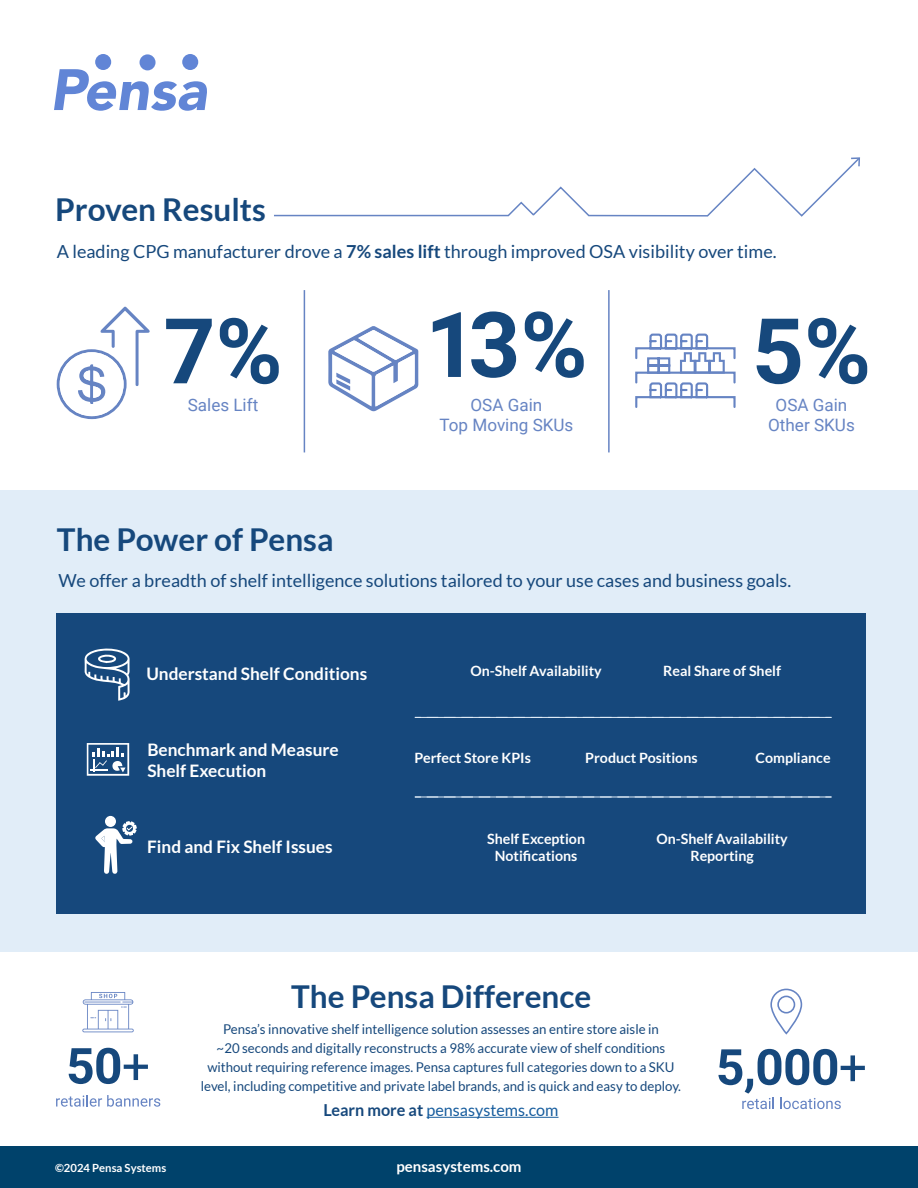
<style>
.page{position:relative;width:918px;height:1188px;background:#fff}
.page>*{position:absolute;margin:0;border:0;box-sizing:border-box;transform-origin:0 0}
.t1{font:700 90.9px "Roboto";color:#16487c}
.t2{font:700 31.5px "Lato";color:#16487c}
.t3{font:18px "Lato";color:#16487c}
.t4{font:700 17.25px/21.3px "Lato";color:#fff}
.t5{font:17.1px/20px "Roboto";color:#6684c3;text-align:center}
.t6{font:16.5px "Lato";color:#175d9e}
.t7{font:700 15px "Lato";color:#fff}
.t8{font:700 14.25px/17.1px "Lato";color:#fff;text-align:center}
.t9{font:13.5px/18.8px "Lato";color:#16487c;text-align:center}
.t10{font:700 11.25px "Lato";color:#fff}
.s1{font-weight:700}
.s2{font-weight:700;color:#16487c}
</style>
<div class="page">
<div style="left:0;top:1146px;width:918px;height:42px;background:#00426b"></div>
<svg style="left:54px;top:69px;width:153px;height:42px"></svg>
<div style="left:95px;top:54px;width:16px;height:16px;background:#6185d6;border-radius:50%"></div>
<div style="left:140px;top:54px;width:16px;height:16px;background:#6185d6;border-radius:50%"></div>
<div style="left:182px;top:54px;width:16px;height:16px;background:#6185d6;border-radius:50%"></div>
<div style="left:0;top:490px;width:918px;height:461px;background:#e1edf8"></div>
<hr style="left:427px;top:1117px;width:132px;height:1px;background:#175d9e">
<svg style="left:718px;top:1049px;width:147px;height:60px"></svg>
<svg style="left:770px;top:988px;width:33px;height:47px"></svg>
<svg style="left:69px;top:1048px;width:79px;height:36px"></svg>
<svg style="left:56px;top:1095px;width:104px;height:12px"></svg>
<svg style="left:82px;top:992px;width:52px;height:40px"></svg>
<svg style="left:57px;top:306px;width:93px;height:113px"></svg>
<hr style="left:304px;top:290px;width:1px;height:162px;background:#6684c3">
<hr style="left:608px;top:290px;width:2px;height:162px;background:#6684c3">
<svg style="left:635px;top:333px;width:101px;height:75px"></svg>
<svg style="left:328px;top:326px;width:90px;height:86px"></svg>
<svg style="left:274px;top:157px;width:586px;height:60px"></svg>
<div style="left:56px;top:613px;width:810px;height:300px;background:#16487c"></div>
<svg style="left:84px;top:648px;width:46px;height:53px"></svg>
<svg style="left:87px;top:743px;width:42px;height:33px"></svg>
<div style="left:105px;top:816px;width:11px;height:11px;background:#fff;border-radius:50%"></div>
<svg style="left:95px;top:821px;width:42px;height:53px"></svg>
<svg style="left:427px;top:717px;width:404px;height:1px"></svg>
<svg style="left:415px;top:796px;width:6px;height:2px"></svg>
<svg style="left:427px;top:796px;width:404px;height:2px"></svg>
<p class="t2" style="left:55px;top:192px;width:212px">Proven Results</p>
<p class="t3" style="left:57px;top:242px;width:721px">A leading CPG manufacturer drove a <span class="s1">7% sales lift</span> through improved OSA visibility over time.</p>
<p class="t1" style="left:163px;top:287px;width:121px">7%</p>
<p class="t5" style="left:188px;top:395px;width:72px">Sales Lift</p>
<p class="t2" style="left:57px;top:522px;width:278px">The Power of Pensa</p>
<p class="t1" style="left:425px;top:281px;width:164px">13%</p>
<p class="t5" style="left:471px;top:395px;width:73px">OSA Gain</p>
<p class="t5" style="left:439px;top:415px;width:135px">Top Moving SKUs</p>
<p class="t1" style="left:752px;top:287px;width:121px">5%</p>
<p class="t5" style="left:768px;top:395px;width:88px">OSA Gain<br>Other SKUs</p>
<p class="t3" style="left:58px;top:570px;width:734px">We offer a breadth of shelf intelligence solutions tailored to your use cases and business goals.</p>
<p class="t4" style="left:146px;top:662px;width:222px">Understand Shelf Conditions</p>
<p class="t8" style="left:663px;top:662px;width:119px">Real Share of Shelf</p>
<p class="t8" style="left:470px;top:662px;width:133px">On-Shelf Availability</p>
<p class="t4" style="left:147px;top:739px;width:193px">Benchmark and Measure<br>Shelf Execution</p>
<p class="t4" style="left:147px;top:836px;width:187px">Find and Fix Shelf Issues</p>
<p class="t8" style="left:415px;top:749px;width:118px">Perfect Store KPIs</p>
<p class="t8" style="left:585px;top:749px;width:114px">Product Positions</p>
<p class="t8" style="left:756px;top:749px;width:77px">Compliance</p>
<p class="t8" style="left:487px;top:830px;width:99px">Shelf Exception<br>Notifications</p>
<p class="t8" style="left:656px;top:830px;width:133px">On-Shelf Availability<br>Reporting</p>
<p class="t2" style="left:291px;top:979px;width:302px">The Pensa Difference</p>
<p class="t9" style="left:207px;top:1020px;width:469px">Pensa’s innovative shelf intelligence solution assesses an entire store aisle in<br>~20 seconds and digitally reconstructs a 98% accurate view of shelf conditions without requiring reference images. Pensa captures full categories down to a SKU</p>
<p class="t9" style="left:201px;top:1076px;width:482px">level, including competitive and private label brands, and is quick and easy to deploy.</p>
<p class="t6" style="left:323px;top:1101px;width:237px"><span class="s2">Learn more at</span> pensasystems.com</p>
<p class="t10" style="left:55px;top:1161px;width:113px">©2024 Pensa Systems</p>
<p class="t7" style="left:396px;top:1158px;width:127px">pensasystems.com</p>
</div>
